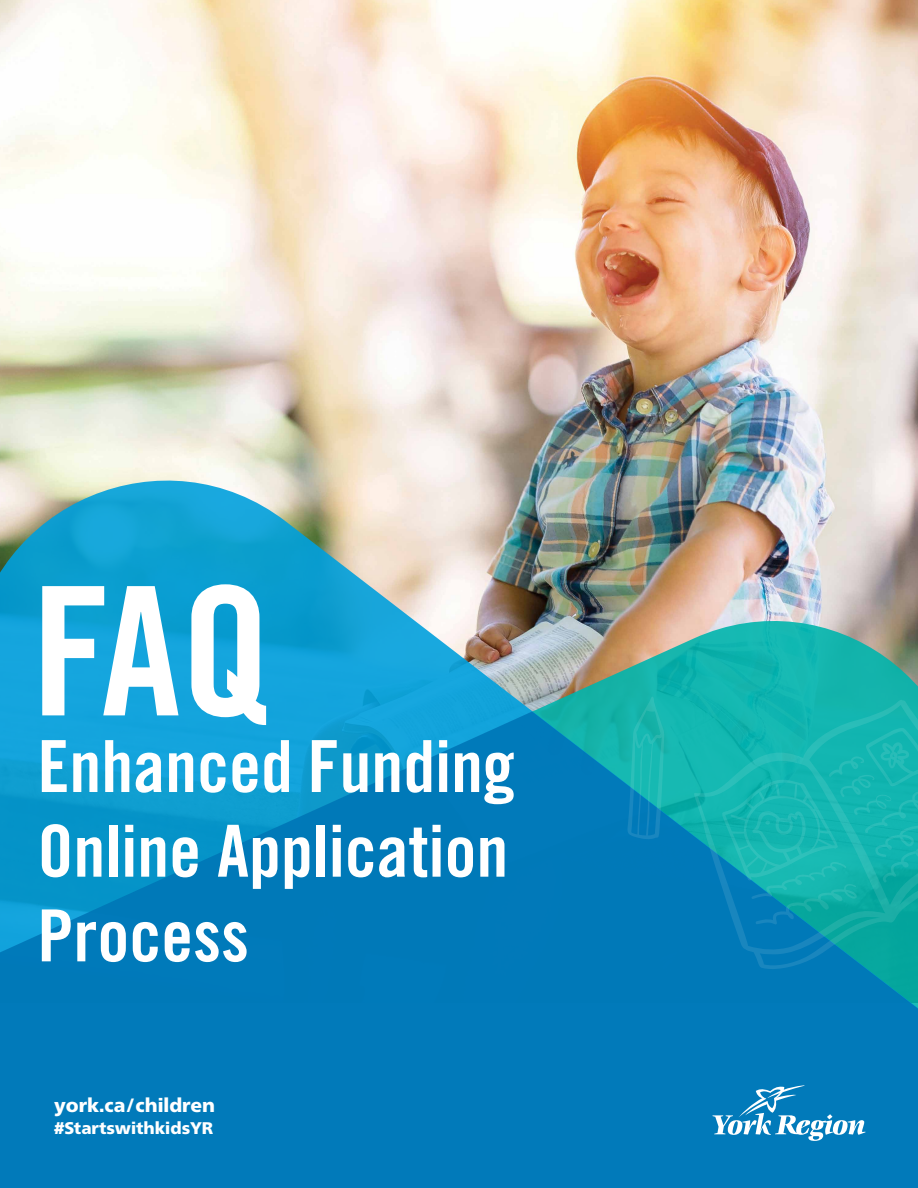
<style>
.page{position:relative;width:918px;height:1188px;background:#fff}
.page>*{position:absolute;margin:0;border:0;box-sizing:border-box;transform-origin:0 0}
.t1{font:179.1px "Trade Gothic LT Pro Bd Cn 20";color:#fff}
.t2{font:71.85px/84.6px "Trade Gothic LT Pro Bd Cn 20";color:#fff;text-align:justify}
.t3{font:900 19.35px "Frutiger Neue LT Pro";color:#fff}
.t4{font:900 16.95px "Frutiger Neue LT Pro";color:#fff}
</style>
<div class="page">
<img style="left:0;top:0;width:918px;height:459px">
<img style="left:0;top:459px;width:918px;height:252px">
<svg style="left:0;top:711px;width:918px;height:477px;background:#0381bd"></svg>
<svg style="left:694px;top:699px;width:224px;height:271px;background:#0b9bb0"></svg>
<svg style="left:722px;top:727px;width:196px;height:198px;background:#14b0b0"></svg>
<svg style="left:627px;top:696px;width:38px;height:145px;background:#15a6b3"></svg>
<svg style="left:712px;top:1085px;width:154px;height:56px;background:#3394c7"></svg>
<h1 class="t1" style="left:32px;top:543px;width:240px">FAQ</h1>
<p class="t2" style="left:38px;top:724px;width:479px">Enhanced Funding Online Application Process</p>
<p class="t3" style="left:54px;top:1094px;width:163px">york.ca/children</p>
<p class="t4" style="left:54px;top:1118px;width:161px">#StartswithkidsYR</p>
</div>
